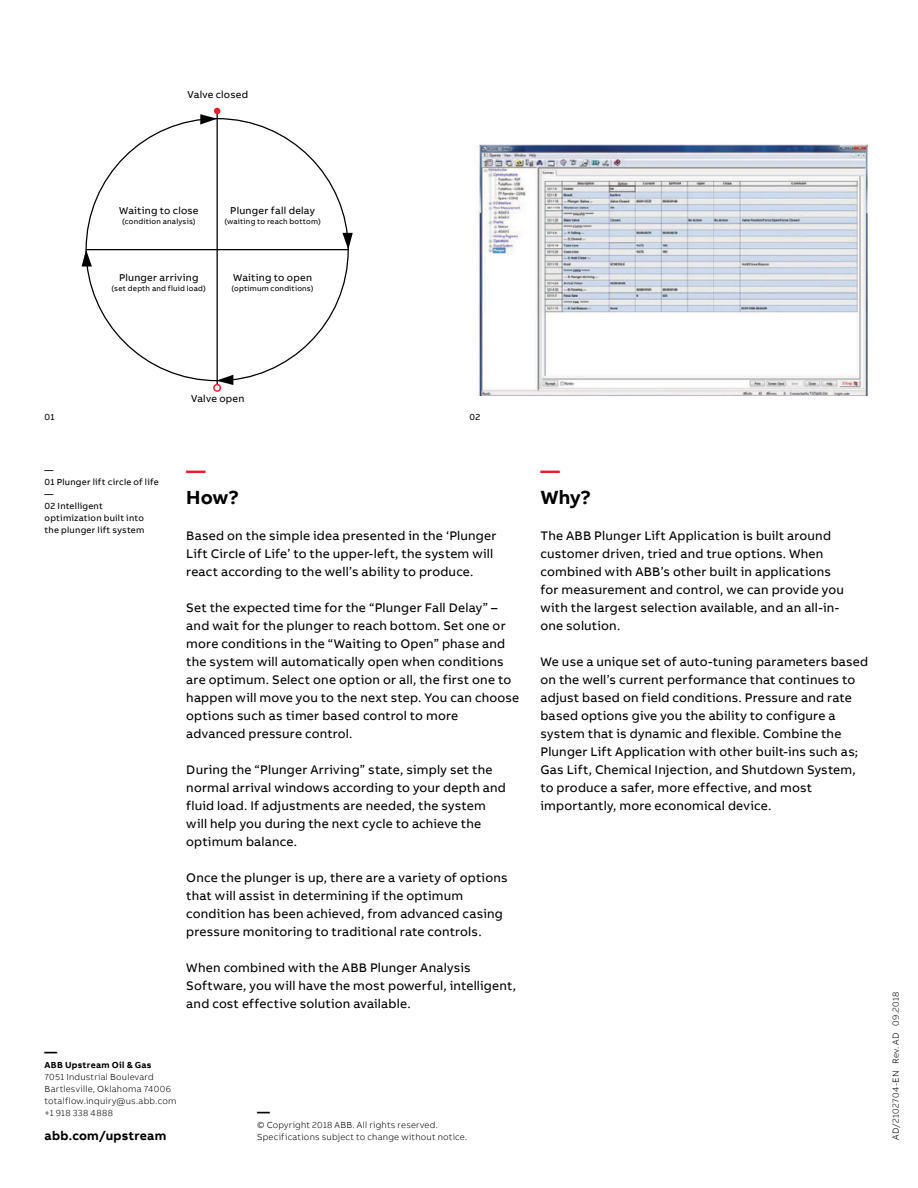
<style>
.page{position:relative;width:918px;height:1188px;background:#fff}
.page>*{position:absolute;margin:0;border:0;box-sizing:border-box;transform-origin:0 0}
.Small_headline{font:700 19.5px "AB Bvoice";letter-spacing:-.005em;color:#000}
.Small_headline-2{font:700 19.5px "AB Bvoice";color:#ed1c29}
.Body_text{font:12.75px/18px "AB Bvoice";letter-spacing:.015em;color:#000}
.t1{font:700 12.75px "AB Bvoice";letter-spacing:.02em;color:#000}
.Captions{font:10.2px "AB Bvoice";letter-spacing:.02em;color:#000}
.Additional_informati{font:300 9px/12px "AB Bvoice";letter-spacing:.025em;color:#000}
.Captions-2{font:9px/12px "AB Bvoice";letter-spacing:.025em;color:#000}
.t2{font:700 9px "AB Bvoice";letter-spacing:.03em;color:#000}
.Captions-3{font:7.65px "AB Bvoice";letter-spacing:.025em;color:#000}
</style>
<div class="page">
<img style="left:476px;top:144px;width:392px;height:252px">
<hr style="left:217px;top:111px;width:1px;height:277px;background:#000">
<hr style="left:86px;top:249px;width:263px;height:1px;background:#000">
<div style="left:213px;top:384px;width:8px;height:8px;border:2px solid #ed1c29;border-radius:50%"></div>
<svg style="left:214px;top:375px;width:19px;height:16px"></svg>
<svg style="left:82px;top:250px;width:10px;height:17px"></svg>
<svg style="left:200px;top:108px;width:20px;height:17px"></svg>
<svg style="left:342px;top:233px;width:11px;height:16px"></svg>
<p class="Captions" style="left:187px;top:88px;width:62px">Valve closed</p>
<p class="Captions" style="left:119px;top:204px;width:81px">Waiting to close</p>
<p class="Captions-3" style="left:122px;top:217px;width:75px">(condition analysis)</p>
<p class="Captions" style="left:119px;top:272px;width:81px">Plunger arriving</p>
<p class="Captions-3" style="left:112px;top:284px;width:96px">(set depth and fluid load)</p>
<p class="Captions" style="left:230px;top:204px;width:86px">Plunger fall delay</p>
<p class="Captions-3" style="left:224px;top:217px;width:98px">(waiting to reach bottom)</p>
<p class="Captions" style="left:233px;top:272px;width:80px">Waiting to open</p>
<p class="Captions-3" style="left:232px;top:284px;width:83px">(optimum conditions)</p>
<p class="Captions" style="left:191px;top:392px;width:55px">Valve open</p>
<p class="Captions-2" style="left:45px;top:411px;width:11px">01</p>
<p class="Captions-2" style="left:470px;top:411px;width:12px">02</p>
<p class="Captions-2" style="left:45px;top:464px;width:10px">—</p>
<p class="Captions-2" style="left:45px;top:476px;width:116px">01 Plunger lift circle of life</p>
<p class="Captions-2" style="left:45px;top:488px;width:10px">—</p>
<p class="Captions-2" style="left:45px;top:500px;width:101px">02 Intelligent optimization built into the plunger lift system</p>
<p class="Small_headline-2" style="left:186px;top:458px;width:21px">—</p>
<p class="Small_headline" style="left:186px;top:485px;width:54px">How?</p>
<p class="Body_text" style="left:186px;top:526px;width:312px">Based on the simple idea presented in the ‘Plunger<br>Lift Circle of Life’ to the upper-left, the system will react according to the well’s ability to produce.</p>
<p class="Body_text" style="left:186px;top:598px;width:334px">Set the expected time for the “Plunger Fall Delay” – and wait for the plunger to reach bottom. Set one or more conditions in the “Waiting to Open” phase and the system will automatically open when conditions are optimum. Select one option or all, the first one to happen will move you to the next step. You can choose options such as timer based control to more advanced pressure control.</p>
<p class="Body_text" style="left:186px;top:760px;width:321px">During the “Plunger Arriving” state, simply set the normal arrival windows according to your depth and fluid load. If adjustments are needed, the system will help you during the next cycle to achieve the optimum balance.</p>
<p class="Body_text" style="left:186px;top:868px;width:323px">Once the plunger is up, there are a variety of options that will assist in determining if the optimum condition has been achieved, from advanced casing pressure monitoring to traditional rate controls.</p>
<p class="Body_text" style="left:186px;top:958px;width:331px">When combined with the ABB Plunger Analysis<br>Software, you will have the most powerful, intelligent, and cost effective solution available.</p>
<p class="t1" style="left:45px;top:1043px;width:14px">—</p>
<p class="t2" style="left:45px;top:1059px;width:109px">ABB Upstream Oil &amp; Gas</p>
<p class="Additional_informati" style="left:45px;top:1071px;width:133px">7051 Industrial Boulevard<br>Bartlesville, Oklahoma 74006 totalflow.inquiry@us.abb.com +1 918 338 4888</p>
<p class="t1" style="left:257px;top:1103px;width:14px">—</p>
<p class="Additional_informati" style="left:257px;top:1119px;width:182px">© Copyright 2018 ABB. All rights reserved.</p>
<p class="t1" style="left:45px;top:1127px;width:123px">abb.com/upstream</p>
<p class="Additional_informati" style="left:257px;top:1131px;width:212px">Specifications subject to change without notice.</p>
<p class="Small_headline-2" style="left:540px;top:458px;width:21px">—</p>
<p class="Small_headline" style="left:540px;top:485px;width:52px">Why?</p>
<p class="Body_text" style="left:540px;top:526px;width:305px">The ABB Plunger Lift Application is built around customer driven, tried and true options. When combined with ABB’s other built in applications for measurement and control, we can provide you with the largest selection available, and an all-in&shy;one solution.</p>
<p class="Body_text" style="left:540px;top:652px;width:329px">We use a unique set of auto-tuning parameters based on the well’s current performance that continues to adjust based on field conditions. Pressure and rate based options give you the ability to configure a system that is dynamic and flexible. Combine the Plunger Lift Application with other built-ins such as; Gas Lift, Chemical Injection, and Shutdown System, to produce a safer, more effective, and most importantly, more economical device.</p>
<p class="Additional_informati" style="left:890px;top:1140px;width:150px;rotate:-90deg">AD/2102704-EN Rev. AD 09.2018</p>
</div>
